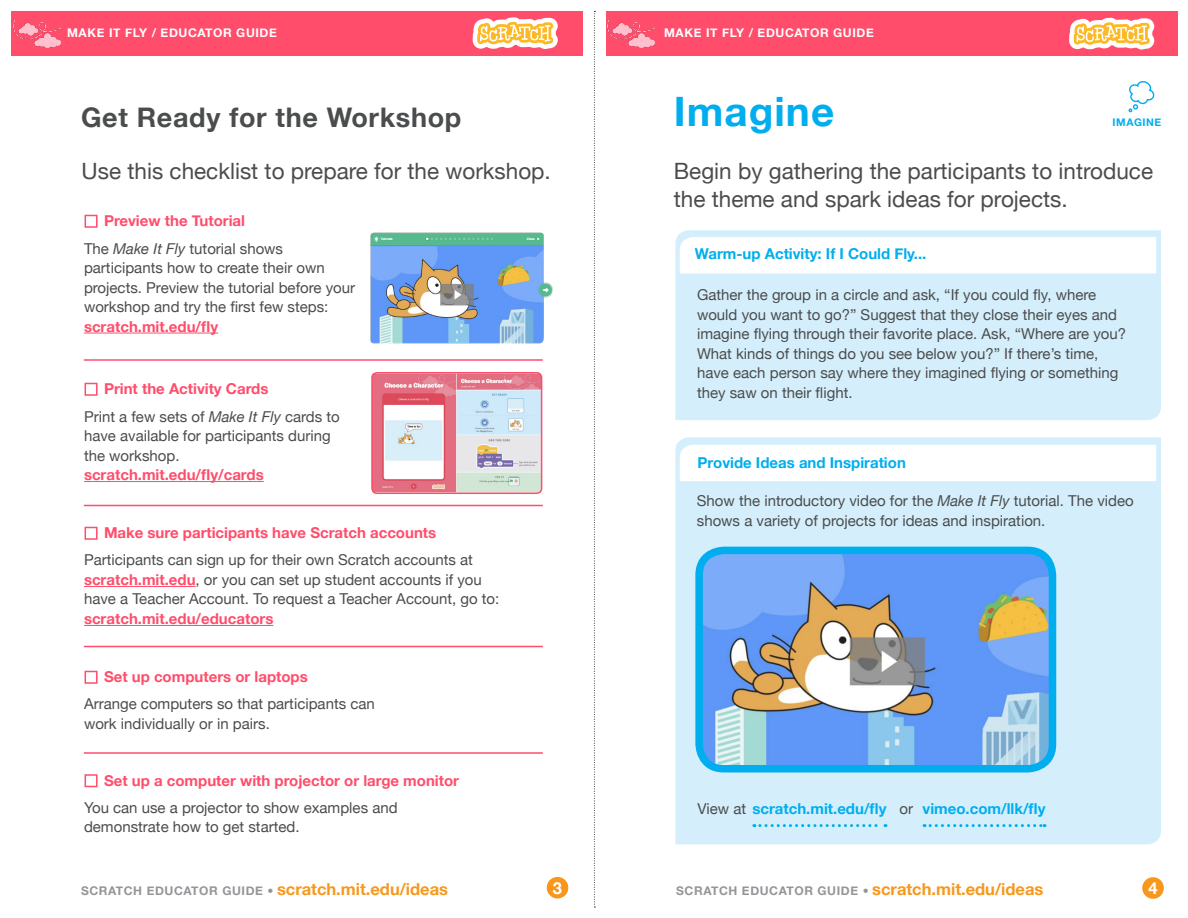
<style>
.page{position:relative;width:1188px;height:918px;background:#fff}
.page>*{position:absolute;margin:0;border:0;box-sizing:border-box;transform-origin:0 0}
.Heading_1{font:700 40.5px "Helvetica Neue";letter-spacing:.025em;color:#00aeef}
.Heading_2{font:700 27px "Helvetica Neue";letter-spacing:.025em;color:#4b4c4d}
.Large_Body_Text{font:22.5px/28.5px "Helvetica Neue";color:#4b4c4d}
.t1{font:700 16.5px "Helvetica Neue";color:#f7981d}
.t2{font:700 16.5px "Helvetica Neue";color:#fff}
.Text{font:15px/19.5px "Helvetica Neue";color:#4b4c4d}
.Text-2{font:700 15px "Helvetica Neue";color:#ff4d6b}
.Heading_3{font:700 15px "Helvetica Neue";color:#00aeef}
.URL{font:700 15px "Helvetica Neue";color:#00aeef}
.t3{font:700 12px "Helvetica Neue";letter-spacing:.05em;color:#939598}
.t4{font:700 12px "Helvetica Neue";letter-spacing:.05em;color:#fff}
.t5{font:700 10.5px "Helvetica Neue";letter-spacing:.05em;color:#00aeef}
.s1{font-style:italic}
.s2{font-weight:700;color:#ff4d6b}
.s3{font-weight:400;color:#4b4c4d}
.s4{font-size:16.5px;color:#f7981d}
</style>
<div class="page">
<svg style="left:594px;top:11px;width:1px;height:897px"></svg>
<div style="left:606px;top:11px;width:572px;height:45px;background:#ff4d6b"></div>
<div style="left:11px;top:11px;width:572px;height:45px;background:#ff4d6b"></div>
<img style="left:13px;top:20px;width:48px;height:28px">
<svg style="left:473px;top:17px;width:85px;height:32px;background:#fdcc9b"></svg>
<svg style="left:1069px;top:18px;width:86px;height:31px;background:#fdcf9b"></svg>
<div style="left:547px;top:877px;width:21px;height:21px;background:#f7981d;border-radius:50%"></div>
<svg style="left:1142px;top:877px;width:22px;height:22px"></svg>
<img style="left:607px;top:20px;width:48px;height:28px">
<div style="left:675px;top:230px;width:486px;height:190px;background:#d4effb"></div>
<svg style="left:680px;top:237px;width:476px;height:36px"></svg>
<div style="left:675px;top:437px;width:486px;height:407px;background:#d4effb"></div>
<svg style="left:1128px;top:81px;width:27px;height:32px"></svg>
<svg style="left:680px;top:445px;width:476px;height:36px"></svg>
<div style="left:1144px;top:880px;width:17px;height:16px;background:#f7981d;border-radius:50%"></div>
<img style="left:699px;top:550px;width:353px;height:219px">
<div style="left:695px;top:547px;width:361px;height:225px;border:8px solid #00aeef;border-radius:25px"></div>
<svg style="left:754px;top:824px;width:132px;height:3px"></svg>
<svg style="left:924px;top:824px;width:121px;height:3px"></svg>
<svg style="left:84px;top:214px;width:14px;height:14px"></svg>
<hr style="left:84px;top:333px;width:134px;height:1px;background:#ff4d6b">
<svg style="left:84px;top:382px;width:14px;height:14px"></svg>
<hr style="left:84px;top:481px;width:180px;height:1px;background:#ff4d6b">
<svg style="left:84px;top:526px;width:14px;height:14px"></svg>
<hr style="left:84px;top:586px;width:112px;height:1px;background:#ff4d6b">
<hr style="left:84px;top:625px;width:189px;height:1px;background:#ff4d6b">
<svg style="left:84px;top:670px;width:14px;height:14px"></svg>
<svg style="left:84px;top:774px;width:14px;height:14px"></svg>
<img style="left:374px;top:374px;width:168px;height:118px">
<div style="left:371px;top:372px;width:171px;height:122px;border:2px solid #ff4d6b;border-radius:5px"></div>
<hr style="left:84px;top:359px;width:459px;height:2px;background:#ff4d6b">
<hr style="left:84px;top:505px;width:459px;height:1px;background:#ff4d6b">
<hr style="left:84px;top:646px;width:459px;height:1px;background:#ff4d6b">
<hr style="left:84px;top:752px;width:459px;height:2px;background:#ff4d6b">
<img style="left:371px;top:233px;width:181px;height:110px">
<p class="t4" style="left:67px;top:25px;width:211px">MAKE IT FLY / EDUCATOR GUIDE</p>
<p class="Heading_2" style="left:81px;top:101px;width:382px">Get Ready for the Workshop</p>
<p class="Large_Body_Text" style="left:82px;top:156px;width:471px">Use this checklist to prepare for the workshop.</p>
<p class="Text-2" style="left:104px;top:211px;width:143px">Preview the Tutorial</p>
<p class="Text" style="left:84px;top:238px;width:273px">The <span class="s1">Make It Fly</span> tutorial shows participants how to create their own projects. Preview the tutorial before your workshop and try the first few steps: <span class="s2">scratch.mit.edu/fly</span></p>
<p class="Text-2" style="left:104px;top:379px;width:166px">Print the Activity Cards</p>
<p class="Text" style="left:84px;top:406px;width:257px">Print a few sets of <span class="s1">Make It Fly</span> cards to have available for participants during the workshop. <span class="s2">scratch.mit.edu/fly/cards</span></p>
<p class="Text-2" style="left:104px;top:523px;width:334px">Make sure participants have Scratch accounts</p>
<p class="Text" style="left:84px;top:550px;width:417px">Participants can sign up for their own Scratch accounts at <span class="s2">scratch.mit.edu</span>, or you can set up student accounts if you have a Teacher Account. To request a Teacher Account, go to: <span class="s2">scratch.mit.edu/educators</span></p>
<p class="Text-2" style="left:104px;top:667px;width:205px">Set up computers or laptops</p>
<p class="Text" style="left:84px;top:694px;width:292px">Arrange computers so that participants can work individually or in pairs.</p>
<p class="Text-2" style="left:104px;top:771px;width:357px">Set up a computer with projector or large monitor</p>
<p class="Text" style="left:84px;top:798px;width:315px">You can use a projector to show examples and demonstrate how to get started.</p>
<p class="t4" style="left:664px;top:25px;width:211px">MAKE IT FLY / EDUCATOR GUIDE</p>
<p class="Heading_1" style="left:674px;top:87px;width:162px">Imagine</p>
<p class="Large_Body_Text" style="left:674px;top:156px;width:481px">Begin by gathering the participants to introduce the theme and spark ideas for projects.</p>
<p class="t5" style="left:1113px;top:116px;width:50px">IMAGINE</p>
<p class="Heading_3" style="left:695px;top:244px;width:233px">Warm-up Activity: If I Could Fly...</p>
<p class="Text" style="left:697px;top:285px;width:431px">Gather the group in a circle and ask, “If you could fly, where would you want to go?” Suggest that they close their eyes and imagine flying through their favorite place. Ask, “Where are you?<br>What kinds of things do you see below you?” If there’s time, have each person say where they imagined flying or something they saw on their flight.</p>
<p class="Heading_3" style="left:698px;top:454px;width:210px">Provide Ideas and Inspiration</p>
<p class="Text" style="left:697px;top:491px;width:438px">Show the introductory video for the <span class="s1">Make It Fly</span> tutorial. The video shows a variety of projects for ideas and inspiration.</p>
<p class="URL" style="left:698px;top:800px;width:190px"><span class="s3">View at</span> scratch.mit.edu/fly</p>
<p class="Text" style="left:899px;top:799px;width:15px">or</p>
<p class="URL" style="left:923px;top:800px;width:124px">vimeo.com/llk/fly</p>
<p class="t2" style="left:553px;top:878px;width:11px">3</p>
<p class="t2" style="left:1148px;top:878px;width:11px">4</p>
<p class="t1" style="left:277px;top:879px;width:173px">scratch.mit.edu/ideas</p>
<p class="t3" style="left:676px;top:883px;width:369px">SCRATCH EDUCATOR GUIDE • <span class="s4">scratch.mit.edu/ideas</span></p>
<p class="t3" style="left:81px;top:883px;width:194px">SCRATCH EDUCATOR GUIDE •</p>
</div>
